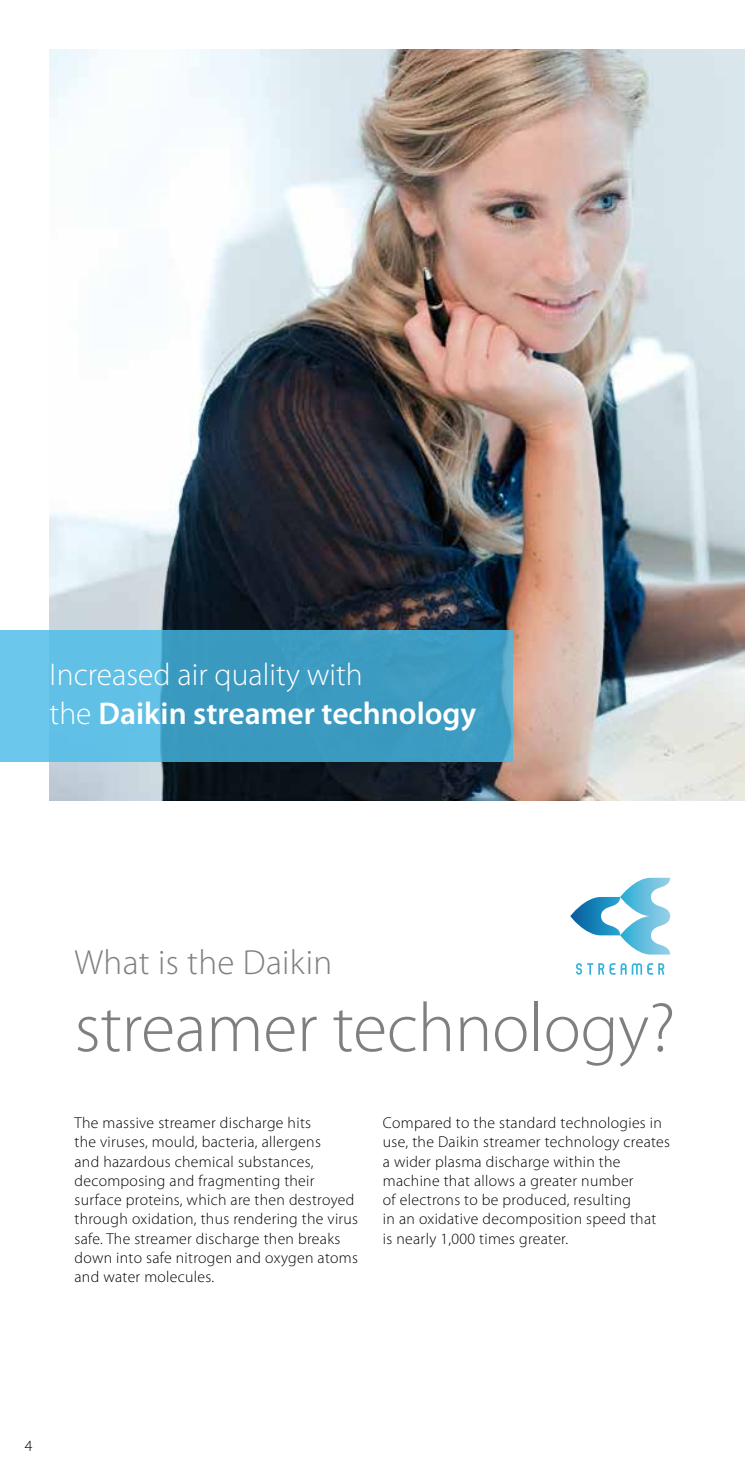
<style>
.page{position:relative;width:745px;height:1474px;background:#fff}
.page>*{position:absolute;margin:0;border:0;box-sizing:border-box;transform-origin:0 0}
.t1{font:300 70px "Myriad Pro";letter-spacing:-.005em;color:#7e7f81}
.t2{font:300 35px "Myriad Pro";letter-spacing:.01em;color:#7e7f81}
.t3{font:300 31.5px/38.5px "Myriad Pro";color:#fff}
.t4{font:300 15.75px/19.2px "Myriad Pro";letter-spacing:.02em;color:#000}
.s1{font-weight:600}
</style>
<div class="page">
<svg style="left:570px;top:877px;width:99px;height:77px"></svg>
<svg style="left:576px;top:963px;width:16px;height:11px"></svg>
<svg style="left:598px;top:963px;width:66px;height:11px"></svg>
<img style="left:50px;top:50px;width:694px;height:750px">
<svg style="left:0;top:630px;width:512px;height:132px;background:#49a7cd"></svg>
<h3 class="t3" style="left:50px;top:655px;width:428px">Increased air quality with<br>the <span class="s1">Daikin streamer technology</span></h3>
<h2 class="t2" style="left:74px;top:941px;width:259px">What is the Daikin</h2>
<h1 class="t1" style="left:74px;top:985px;width:602px">streamer technology?</h1>
<p class="t4" style="left:74px;top:1113px;width:285px">The massive streamer discharge hits<br>the viruses, mould, bacteria, allergens<br>and hazardous chemical substances, decomposing and fragmenting their surface proteins, which are then destroyed through oxidation, thus rendering the virus safe. The streamer discharge then breaks down into safe nitrogen and oxygen atoms and water molecules.</p>
<p class="t4" style="left:382px;top:1113px;width:288px">Compared to the standard technologies in use, the Daikin streamer technology creates a wider plasma discharge within the machine that allows a greater number<br>of electrons to be produced, resulting<br>in an oxidative decomposition speed that<br>is nearly 1,000 times greater.</p>
<p class="t4" style="left:25px;top:1435px;width:9px">4</p>
</div>
